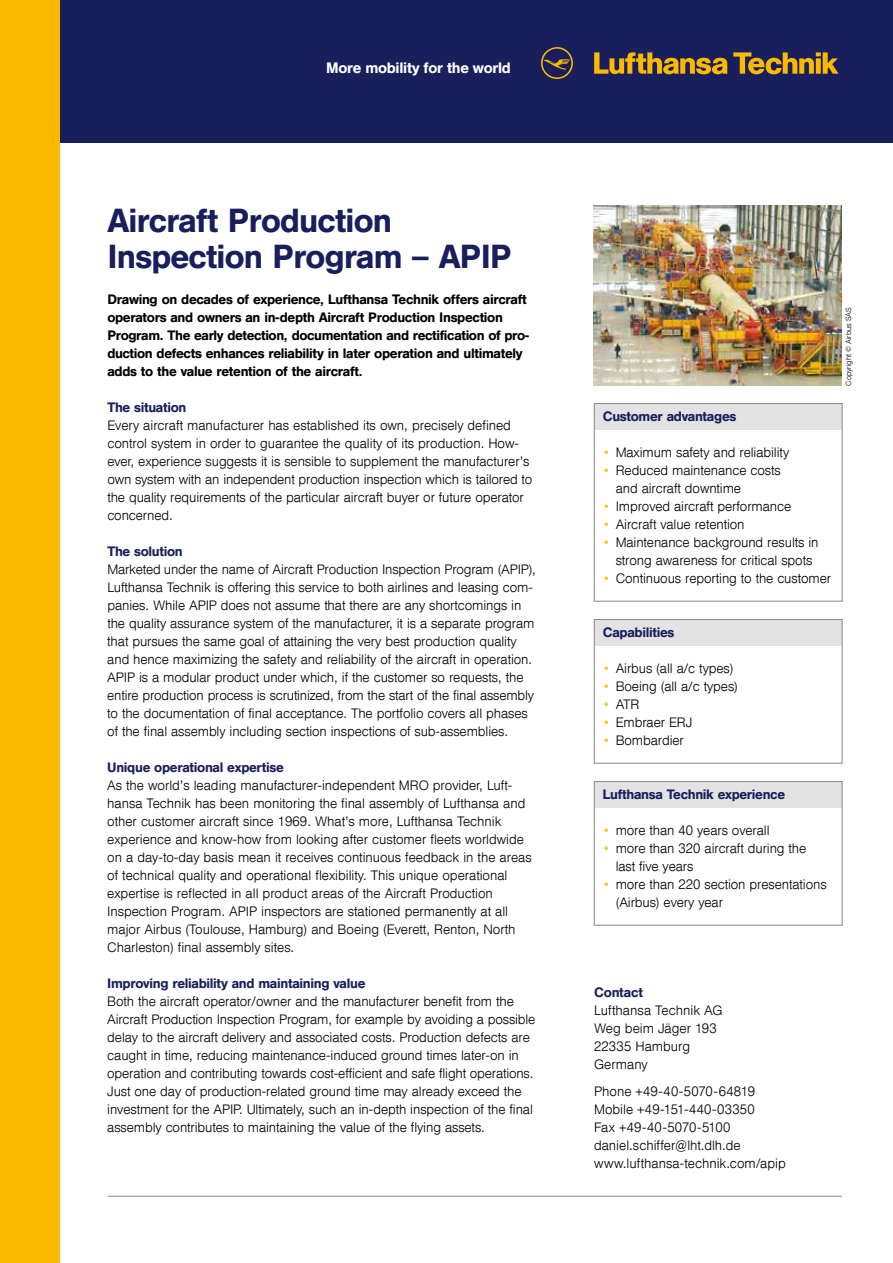
<style>
.page{position:relative;width:893px;height:1263px;background:#fff}
.page>*{position:absolute;margin:0;border:0;box-sizing:border-box;transform-origin:0 0}
.t1{font:500 33px/36px "Helvetica DLH";color:#181f5c}
.t2{font:500 15px "Helvetica DLH";letter-spacing:.005em;color:#fff}
.t3{font:300 13.5px/18px "Helvetica DLH";color:#000}
.t4{font:500 13.5px/18px "Helvetica DLH";color:#000}
.t5{font:500 13.5px "Helvetica DLH";color:#181f5c}
.t6{font:300 7.5px "Helvetica DLH";color:#000}
.s1{color:#fbba00}
</style>
<div class="page">
<div style="left:60px;top:0;width:833px;height:142px;background:#181f5c"></div>
<svg style="left:541px;top:47px;width:32px;height:32px"></svg>
<svg style="left:594px;top:52px;width:244px;height:22px"></svg>
<div style="left:0;top:0;width:60px;height:1263px;background:#fbba00"></div>
<hr style="left:108px;top:1196px;width:734px;height:1px;background:#878786">
<div style="left:594px;top:403px;width:248px;height:27px;background:#e3e3e3"></div>
<div style="left:594px;top:403px;width:248px;height:198px;border:1px solid #878786"></div>
<img style="left:594px;top:205px;width:248px;height:180px">
<div style="left:594px;top:619px;width:248px;height:27px;background:#e3e3e3"></div>
<div style="left:594px;top:781px;width:248px;height:27px;background:#e3e3e3"></div>
<div style="left:594px;top:619px;width:248px;height:144px;border:1px solid #878786"></div>
<div style="left:594px;top:781px;width:248px;height:144px;border:1px solid #878786"></div>
<p class="t2" style="left:326px;top:59px;width:186px">More mobility for the world</p>
<h1 class="t1" style="left:107px;top:203px;width:405px">Aircraft Production<br>Inspection Program – APIP</h1>
<p class="t4" style="left:107px;top:291px;width:423px">Drawing on decades of experience, Lufthansa Technik offers aircraft operators and owners an in-depth Aircraft Production Inspection Program. The early detection, documentation and rectification of pro&shy;duction defects enhances reliability in later operation and ultimately adds to the value retention of the aircraft.</p>
<p class="t5" style="left:107px;top:400px;width:80px">The situation</p>
<p class="t3" style="left:107px;top:417px;width:426px">Every aircraft manufacturer has established its own, precisely defined control system in order to guarantee the quality of its production. How&shy;ever, experience suggests it is sensible to supplement the manufacturer’s own system with an independent production inspection which is tailored to the quality requirements of the particular aircraft buyer or future operator concerned.</p>
<p class="t5" style="left:107px;top:544px;width:77px">The solution</p>
<p class="t3" style="left:107px;top:561px;width:430px">Marketed under the name of Aircraft Production Inspection Program (APIP), Lufthansa Technik is offering this service to both airlines and leasing com&shy;panies. While APIP does not assume that there are any shortcomings in the quality assurance system of the manufacturer, it is a separate program that pursues the same goal of attaining the very best production quality and hence maximizing the safety and reliability of the aircraft in operation.<br>APIP is a modular product under which, if the customer so requests, the entire production process is scrutinized, from the start of the final assembly to the documentation of final acceptance. The portfolio covers all phases of the final assembly including section inspections of sub-assemblies.</p>
<p class="t5" style="left:107px;top:760px;width:178px">Unique operational expertise</p>
<p class="t3" style="left:107px;top:777px;width:426px">As the world’s leading manufacturer-independent MRO provider, Luft&shy;hansa Technik has been monitoring the final assembly of Lufthansa and other customer aircraft since 1969. What’s more, Lufthansa Technik experience and know-how from looking after customer fleets worldwide on a day-to-day basis mean it receives continuous feedback in the areas of technical quality and operational flexibility. This unique operational expertise is reflected in all product areas of the Aircraft Production Inspection Program. APIP inspectors are stationed permanently at all major Airbus (Toulouse, Hamburg) and Boeing (Everett, Renton, North Charleston) final assembly sites.</p>
<p class="t5" style="left:107px;top:976px;width:259px">Improving reliability and maintaining value</p>
<p class="t3" style="left:107px;top:993px;width:429px">Both the aircraft operator/owner and the manufacturer benefit from the Aircraft Production Inspection Program, for example by avoiding a possible delay to the aircraft delivery and associated costs. Production defects are caught in time, reducing maintenance-induced ground times later-on in operation and contributing towards cost-efficient and safe flight operations.<br>Just one day of production-related ground time may already exceed the investment for the APIP. Ultimately, such an in-depth inspection of the final assembly contributes to maintaining the value of the flying assets.</p>
<p class="t5" style="left:603px;top:409px;width:135px">Customer advantages</p>
<p class="t3" style="left:603px;top:444px;width:188px"><span class="s1">•</span> Maximum safety and reliability</p>
<p class="t3" style="left:616px;top:462px;width:167px;text-indent:-13px"><span class="s1">•</span> Reduced maintenance costs and aircraft downtime</p>
<p class="t3" style="left:603px;top:498px;width:190px"><span class="s1">•</span> Improved aircraft performance</p>
<p class="t3" style="left:603px;top:516px;width:143px"><span class="s1">•</span> Aircraft value retention</p>
<p class="t3" style="left:603px;top:534px;width:217px;text-align:center"><span class="s1">•</span> Maintenance background results in strong awareness for critical spots</p>
<p class="t3" style="left:603px;top:570px;width:230px"><span class="s1">•</span> Continuous reporting to the customer</p>
<p class="t6" style="left:844px;top:386px;width:79px;rotate:-90deg">Copyright © Airbus SAS</p>
<p class="t5" style="left:603px;top:625px;width:73px">Capabilities</p>
<p class="t3" style="left:603px;top:660px;width:132px"><span class="s1">•</span> Airbus (all a/c types)</p>
<p class="t3" style="left:603px;top:678px;width:136px"><span class="s1">•</span> Boeing (all a/c types)</p>
<p class="t3" style="left:603px;top:696px;width:38px"><span class="s1">•</span> ATR</p>
<p class="t3" style="left:603px;top:714px;width:91px"><span class="s1">•</span> Embraer ERJ</p>
<p class="t3" style="left:603px;top:732px;width:82px"><span class="s1">•</span> Bombardier</p>
<p class="t5" style="left:603px;top:787px;width:183px">Lufthansa Technik experience</p>
<p class="t3" style="left:603px;top:822px;width:168px"><span class="s1">•</span> more than 40 years overall</p>
<p class="t3" style="left:616px;top:840px;width:192px;text-indent:-13px"><span class="s1">•</span> more than 320 aircraft during the last five years</p>
<p class="t3" style="left:616px;top:876px;width:212px;text-indent:-13px"><span class="s1">•</span> more than 220 section presentations (Airbus) every year</p>
<p class="t5" style="left:594px;top:985px;width:50px">Contact</p>
<p class="t3" style="left:594px;top:1002px;width:130px">Lufthansa Technik AG<br>Weg beim Jäger 193<br>22335 Hamburg<br>Germany</p>
<p class="t3" style="left:594px;top:1083px;width:193px">Phone +49-40-5070-64819<br>Mobile +49-151-440-03350<br>Fax +49-40-5070-5100 daniel.schiffer@lht.dlh.de www.lufthansa-technik.com/apip</p>
</div>
